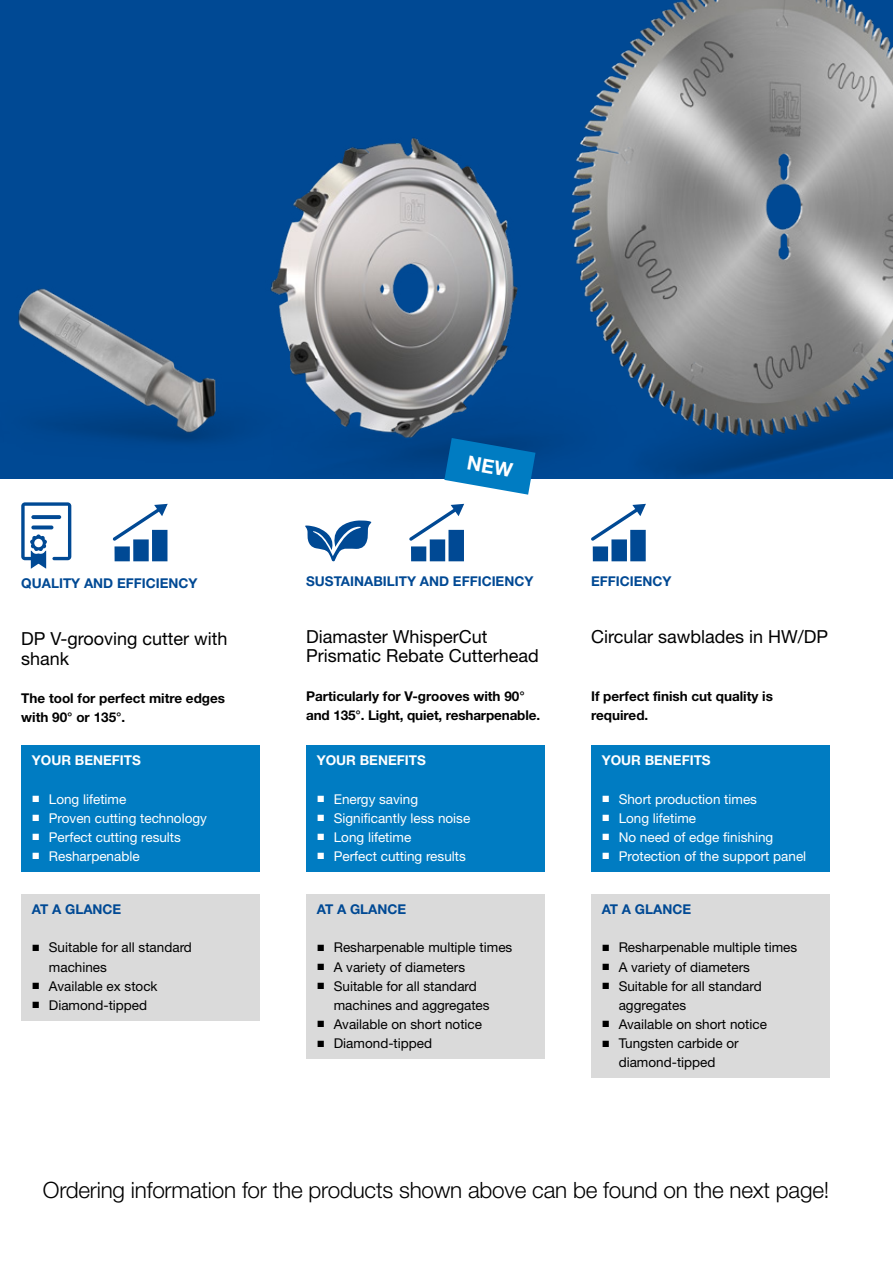
<style>
.page{position:relative;width:893px;height:1263px;background:#fff}
.page>*{position:absolute;margin:0;border:0;box-sizing:border-box;transform-origin:0 0}
.t1{font:300 22.5px "Helvetica Neue LT Std";letter-spacing:-.01em;color:#000}
.t2{font:18px/19.2px "Helvetica Neue LT Std";color:#000}
.t3{font:13.5px/19.2px "Helvetica Neue LT Std";color:#000}
.t4{font:13.5px "Helvetica Neue LT Std";color:#fff}
.t5{font:700 13.5px/19.2px "Helvetica Neue LT Std";color:#000}
.t6{font:700 13.5px "Helvetica Neue LT Std";color:#004994}
.t7{font:700 13.5px "Helvetica Neue LT Std";color:#fff}
.s1{font-family:"Arial"}
</style>
<div class="page">
<div style="left:0;top:0;width:893px;height:478px;background:#004994"></div>
<img style="left:34px;top:288px;width:40px;height:144px">
<img style="left:18px;top:291px;width:16px;height:45px">
<img style="left:74px;top:185px;width:240px;height:258px">
<img style="left:314px;top:0;width:579px;height:476px">
<svg style="left:21px;top:502px;width:50px;height:67px"></svg>
<svg style="left:31px;top:525px;width:22px;height:4px"></svg>
<svg style="left:31px;top:515px;width:30px;height:4px"></svg>
<div style="left:152px;top:530px;width:15px;height:31px;background:#004994"></div>
<div style="left:133px;top:539px;width:16px;height:22px;background:#004994"></div>
<div style="left:115px;top:546px;width:15px;height:15px;background:#004994"></div>
<svg style="left:113px;top:504px;width:55px;height:37px"></svg>
<svg style="left:305px;top:520px;width:66px;height:41px"></svg>
<div style="left:448px;top:530px;width:16px;height:31px;background:#004994"></div>
<div style="left:430px;top:539px;width:15px;height:22px;background:#004994"></div>
<div style="left:411px;top:546px;width:15px;height:15px;background:#004994"></div>
<svg style="left:409px;top:504px;width:55px;height:37px"></svg>
<div style="left:630px;top:530px;width:16px;height:31px;background:#004994"></div>
<div style="left:611px;top:539px;width:16px;height:22px;background:#004994"></div>
<div style="left:593px;top:546px;width:15px;height:15px;background:#004994"></div>
<svg style="left:591px;top:504px;width:55px;height:37px"></svg>
<div style="left:21px;top:894px;width:238px;height:126px;background:#dadada"></div>
<div style="left:21px;top:745px;width:238px;height:126px;background:#007cc2"></div>
<div style="left:306px;top:894px;width:238px;height:165px;background:#dadada"></div>
<div style="left:306px;top:745px;width:238px;height:126px;background:#007cc2"></div>
<div style="left:591px;top:894px;width:238px;height:184px;background:#dadada"></div>
<div style="left:591px;top:745px;width:238px;height:126px;background:#007cc2"></div>
<svg style="left:444px;top:438px;width:91px;height:57px"></svg>
<p class="t6" style="left:21px;top:575px;width:178px">QUALITY AND EFFICIENCY</p>
<h2 class="t2" style="left:21px;top:629px;width:208px">DP V-grooving cutter with shank</h2>
<p class="t5" style="left:21px;top:688px;width:205px">The tool for perfect mitre edges with 90° or 135°.</p>
<p class="t7" style="left:32px;top:752px;width:111px">YOUR BENEFITS</p>
<p class="t4" style="left:32px;top:791px;width:96px"><span class="s1">■</span> Long lifetime</p>
<p class="t4" style="left:32px;top:810px;width:177px"><span class="s1">■</span> Proven cutting technology</p>
<p class="t4" style="left:32px;top:829px;width:151px"><span class="s1">■</span> Perfect cutting results</p>
<p class="t4" style="left:32px;top:848px;width:109px"><span class="s1">■</span> Resharpenable</p>
<p class="t6" style="left:32px;top:901px;width:91px">AT A GLANCE</p>
<p class="t3" style="left:49px;top:938px;width:145px;text-indent:-17px"><span class="s1">■</span> Suitable for all standard machines</p>
<p class="t3" style="left:32px;top:976px;width:127px"><span class="s1">■</span> Available ex stock</p>
<p class="t3" style="left:32px;top:995px;width:117px"><span class="s1">■</span> Diamond-tipped</p>
<p class="t6" style="left:306px;top:573px;width:229px">SUSTAINABILITY AND EFFICIENCY</p>
<h2 class="t2" style="left:306px;top:627px;width:234px">Diamaster WhisperCut<br>Prismatic Rebate Cutterhead</h2>
<p class="t5" style="left:306px;top:686px;width:235px">Particularly for V-grooves with 90° and 135°. Light, quiet, resharpenable.</p>
<p class="t7" style="left:317px;top:752px;width:111px">YOUR BENEFITS</p>
<p class="t4" style="left:317px;top:791px;width:103px"><span class="s1">■</span> Energy saving</p>
<p class="t4" style="left:317px;top:810px;width:155px"><span class="s1">■</span> Significantly less noise</p>
<p class="t4" style="left:317px;top:829px;width:96px"><span class="s1">■</span> Long lifetime</p>
<p class="t4" style="left:317px;top:848px;width:151px"><span class="s1">■</span> Perfect cutting results</p>
<p class="t6" style="left:317px;top:901px;width:91px">AT A GLANCE</p>
<p class="t3" style="left:317px;top:938px;width:197px"><span class="s1">■</span> Resharpenable multiple times</p>
<p class="t3" style="left:317px;top:957px;width:150px"><span class="s1">■</span> A variety of diameters</p>
<p class="t3" style="left:334px;top:976px;width:157px;text-indent:-17px"><span class="s1">■</span> Suitable for all standard machines and aggregates</p>
<p class="t3" style="left:317px;top:1014px;width:167px"><span class="s1">■</span> Available on short notice</p>
<p class="t3" style="left:317px;top:1033px;width:117px"><span class="s1">■</span> Diamond-tipped</p>
<p class="t6" style="left:591px;top:573px;width:82px">EFFICIENCY</p>
<h2 class="t2" style="left:591px;top:627px;width:238px">Circular sawblades in HW/DP</h2>
<p class="t5" style="left:591px;top:686px;width:183px">If perfect finish cut quality is required.</p>
<p class="t7" style="left:602px;top:752px;width:111px">YOUR BENEFITS</p>
<p class="t4" style="left:602px;top:791px;width:157px"><span class="s1">■</span> Short production times</p>
<p class="t4" style="left:602px;top:810px;width:96px"><span class="s1">■</span> Long lifetime</p>
<p class="t4" style="left:602px;top:829px;width:173px"><span class="s1">■</span> No need of edge finishing</p>
<p class="t4" style="left:602px;top:848px;width:206px"><span class="s1">■</span> Protection of the support panel</p>
<p class="t6" style="left:602px;top:901px;width:91px">AT A GLANCE</p>
<p class="t3" style="left:602px;top:938px;width:197px"><span class="s1">■</span> Resharpenable multiple times</p>
<p class="t3" style="left:602px;top:957px;width:150px"><span class="s1">■</span> A variety of diameters</p>
<p class="t3" style="left:619px;top:976px;width:145px;text-indent:-17px"><span class="s1">■</span> Suitable for all standard aggregates</p>
<p class="t3" style="left:602px;top:1014px;width:167px"><span class="s1">■</span> Available on short notice</p>
<p class="t3" style="left:602px;top:1033px;width:139px;text-align:center"><span class="s1">■</span> Tungsten carbide or diamond-tipped</p>
<h1 class="t1" style="left:43px;top:1176px;width:788px">Ordering information for the products shown above can be found on the next page!</h1>
</div>
